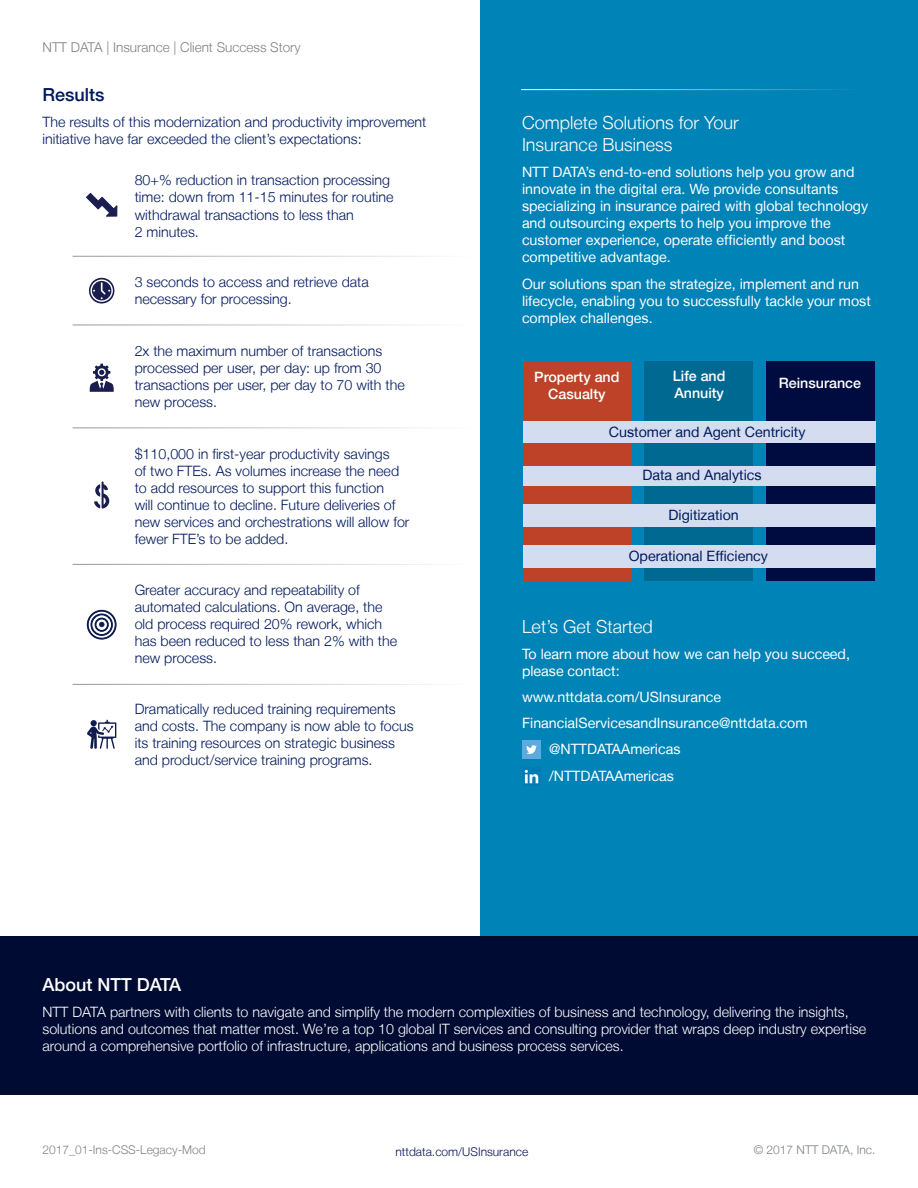
<style>
.page{position:relative;width:918px;height:1188px;background:#fff}
.page>*{position:absolute;margin:0;border:0;box-sizing:border-box;transform-origin:0 0}
.t1{font:300 18px/21.6px "Helvetica Neue LT";color:#fff}
.t2{font:500 18px "Helvetica Neue LT";color:#fff}
.t3{font:500 18px "Helvetica Neue LT";color:#00195d}
.t4{font:300 14.25px/17.1px "Helvetica Neue LT";color:#00195d}
.t5{font:14.25px/17.1px "Helvetica Neue LT";color:#fff}
.t6{font:300 14.25px/17.1px "Helvetica Neue LT";color:#fff}
.t7{font:14.25px "Helvetica Neue LT";color:#00195d}
.t8{font:500 14.25px/17.1px "Helvetica Neue LT";color:#fff;text-align:center}
.t9{font:300 13.5px "Helvetica Neue LT";color:#808285}
.copyright{font:300 12px "Helvetica Neue LT";color:#808285}
.web-URL{font:300 12px "Helvetica Neue LT";color:#0b145e}
</style>
<div class="page">
<hr style="left:73px;top:256px;width:451px;height:1px;background:#939598">
<hr style="left:73px;top:325px;width:451px;height:1px;background:#939598">
<hr style="left:73px;top:428px;width:451px;height:1px;background:#939598">
<hr style="left:73px;top:564px;width:451px;height:1px;background:#939598">
<hr style="left:73px;top:684px;width:451px;height:1px;background:#939598">
<div style="left:480px;top:0;width:438px;height:937px;background:#0083b6"></div>
<hr style="left:521px;top:89px;width:384px;height:1px;background:#fff">
<img style="left:524px;top:769px;width:15px;height:15px">
<div style="left:523px;top:361px;width:108px;height:220px;background:#bd4228"></div>
<div style="left:645px;top:361px;width:108px;height:220px;background:#006991"></div>
<div style="left:766px;top:361px;width:108px;height:220px;background:#000c40"></div>
<div style="left:523px;top:421px;width:352px;height:22px;background:#d4ddef"></div>
<div style="left:523px;top:466px;width:352px;height:20px;background:#d4ddef"></div>
<div style="left:523px;top:504px;width:352px;height:22px;background:#d4ddef"></div>
<div style="left:523px;top:545px;width:352px;height:23px;background:#d4ddef"></div>
<img style="left:523px;top:740px;width:18px;height:18px">
<div style="left:0;top:936px;width:918px;height:158px;background:#000b33"></div>
<svg style="left:89px;top:278px;width:25px;height:26px"></svg>
<svg style="left:94px;top:481px;width:15px;height:28px"></svg>
<svg style="left:90px;top:364px;width:24px;height:28px"></svg>
<svg style="left:86px;top:193px;width:31px;height:24px"></svg>
<svg style="left:87px;top:610px;width:30px;height:30px"></svg>
<svg style="left:87px;top:720px;width:29px;height:29px"></svg>
<p class="t9" style="left:43px;top:39px;width:260px">NTT DATA | Insurance | Client Success Story</p>
<p class="t3" style="left:43px;top:84px;width:64px">Results</p>
<p class="t4" style="left:43px;top:113px;width:386px">The results of this modernization and productivity improvement initiative have far exceeded the client’s expectations:</p>
<p class="t4" style="left:135px;top:171px;width:260px">80+% reduction in transaction processing time: down from 11-15 minutes for routine withdrawal transactions to less than<br>2 minutes.</p>
<p class="t4" style="left:135px;top:273px;width:236px">3 seconds to access and retrieve data necessary for processing.</p>
<p class="t4" style="left:135px;top:342px;width:272px">2x the maximum number of transactions processed per user, per day: up from 30 transactions per user, per day to 70 with the new process.</p>
<p class="t4" style="left:135px;top:445px;width:276px">$110,000 in first-year productivity savings<br>of two FTEs. As volumes increase the need to add resources to support this function<br>will continue to decline. Future deliveries of new services and orchestrations will allow for fewer FTE’s to be added.</p>
<p class="t4" style="left:135px;top:581px;width:264px">Greater accuracy and repeatability of automated calculations. On average, the old process required 20% rework, which has been reduced to less than 2% with the new process.</p>
<p class="t4" style="left:135px;top:700px;width:281px">Dramatically reduced training requirements and costs. The company is now able to focus its training resources on strategic business and product/service training programs.</p>
<p class="t1" style="left:522px;top:112px;width:218px">Complete Solutions for Your<br>Insurance Business</p>
<p class="t5" style="left:522px;top:163px;width:348px">NTT DATA’s end-to-end solutions help you grow and innovate in the digital era. We provide consultants specializing in insurance paired with global technology and outsourcing experts to help you improve the customer experience, operate efficiently and boost competitive advantage.</p>
<p class="t5" style="left:522px;top:275px;width:350px">Our solutions span the strategize, implement and run lifecycle, enabling you to successfully tackle your most complex challenges.</p>
<p class="t8" style="left:534px;top:368px;width:87px">Property and<br>Casualty</p>
<p class="t8" style="left:673px;top:367px;width:54px;text-align:left">Life and<br>Annuity</p>
<p class="t8" style="left:779px;top:375px;width:84px">Reinsurance</p>
<p class="t7" style="left:609px;top:424px;width:198px">Customer and Agent Centricity</p>
<p class="t7" style="left:642px;top:467px;width:121px">Data and Analytics</p>
<p class="t7" style="left:668px;top:506px;width:72px">Digitization</p>
<p class="t7" style="left:629px;top:548px;width:141px">Operational Efficiency</p>
<p class="t1" style="left:522px;top:615px;width:132px">Let’s Get Started</p>
<p class="t5" style="left:522px;top:645px;width:330px">To learn more about how we can help you succeed, please contact:</p>
<p class="t5" style="left:522px;top:688px;width:201px">www.nttdata.com/USInsurance</p>
<p class="t5" style="left:522px;top:715px;width:287px">FinancialServicesandInsurance@nttdata.com</p>
<p class="t5" style="left:549px;top:741px;width:133px">@NTTDATAAmericas</p>
<p class="t5" style="left:549px;top:767px;width:126px">/NTTDATAAmericas</p>
<p class="t2" style="left:43px;top:974px;width:140px">About NTT DATA</p>
<p class="t6" style="left:43px;top:1003px;width:825px">NTT DATA partners with clients to navigate and simplify the modern complexities of business and technology, delivering the insights, solutions and outcomes that matter most. We’re a top 10 global IT services and consulting provider that wraps deep industry expertise around a comprehensive portfolio of infrastructure, applications and business process services.</p>
<p class="copyright" style="left:43px;top:1143px;width:165px">2017_01-Ins-CSS-Legacy-Mod</p>
<p class="web-URL" style="left:396px;top:1144px;width:134px">nttdata.com/USInsurance</p>
<p class="copyright" style="left:754px;top:1143px;width:123px">© 2017 NTT DATA, Inc.</p>
</div>
